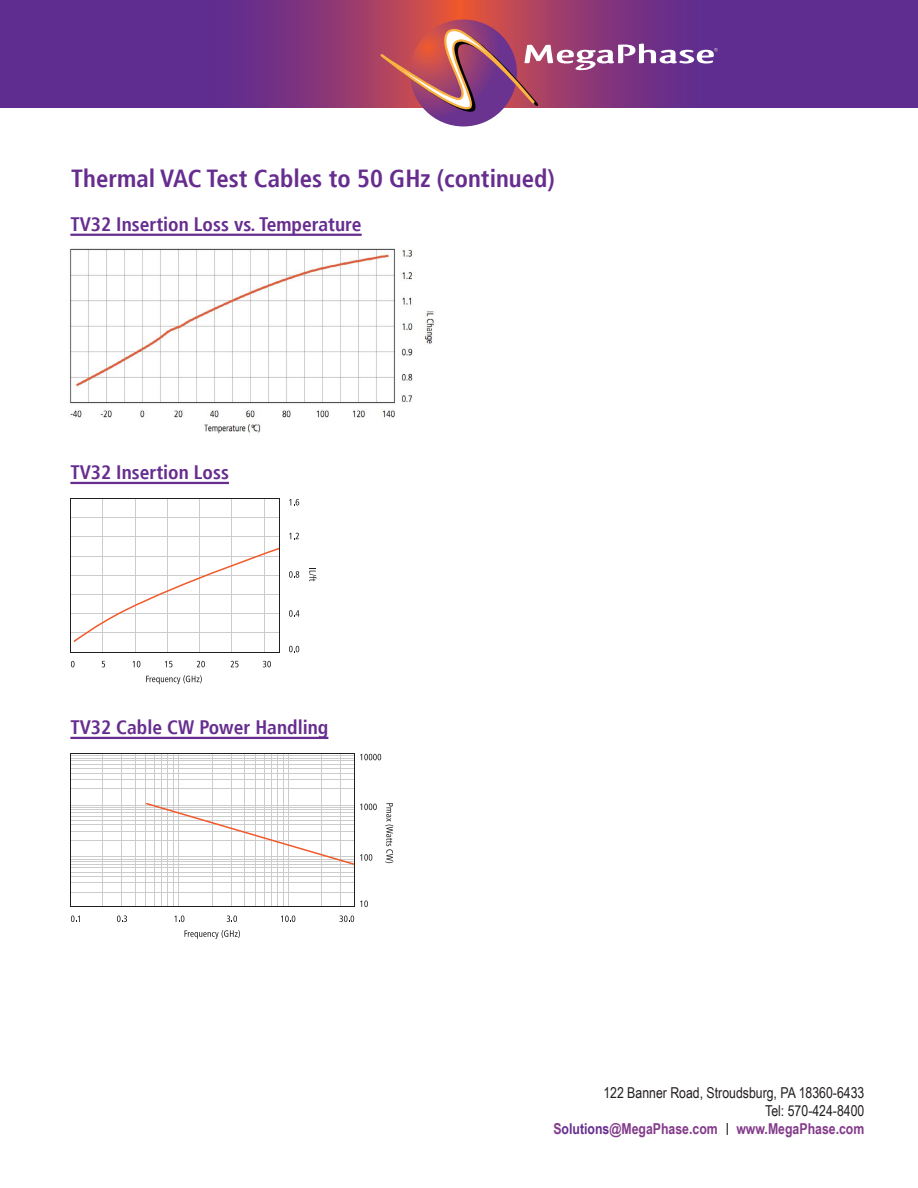
<style>
.page{position:relative;width:918px;height:1188px;background:#fff}
.page>*{position:absolute;margin:0;border:0;box-sizing:border-box;transform-origin:0 0}
.t1{font:700 condensed 24.75px "Frutiger";color:#662d8f}
.t2{font:700 condensed 19.5px "Frutiger";color:#662d8f}
.t3{font:15px "Arial Narrow";color:#231f20}
.t4{font:700 15px "Arial Narrow";color:#833a8a}
.s1{color:#662d8f}
.s2{font-family:"Frutiger";font-weight:400;font-stretch:condensed;font-size:12px;color:#231f20}
</style>
<div class="page">
<div style="left:0;top:0;width:918px;height:107px;background:#5f2d90"></div>
<img style="left:251px;top:0;width:417px;height:107px">
<svg style="left:410px;top:20px;width:107px;height:106px"></svg>
<svg style="left:380px;top:26px;width:338px;height:95px"></svg>
<hr style="left:70px;top:234px;width:292px;height:2px;background:#662d8f">
<hr style="left:70px;top:482px;width:159px;height:2px;background:#662d8f">
<hr style="left:70px;top:737px;width:258px;height:2px;background:#662d8f">
<img style="left:70px;top:248px;width:365px;height:186px">
<hr style="left:103px;top:498px;width:1px;height:154px;background:#cdcccc">
<hr style="left:135px;top:498px;width:1px;height:154px;background:#cdcccc">
<hr style="left:167px;top:498px;width:1px;height:154px;background:#cdcccc">
<hr style="left:199px;top:498px;width:1px;height:154px;background:#cdcccc">
<hr style="left:232px;top:498px;width:1px;height:154px;background:#cdcccc">
<hr style="left:264px;top:498px;width:1px;height:154px;background:#cdcccc">
<hr style="left:70px;top:518px;width:210px;height:1px;background:#cdcccc">
<hr style="left:70px;top:537px;width:210px;height:1px;background:#cdcccc">
<hr style="left:70px;top:575px;width:210px;height:1px;background:#cdcccc">
<hr style="left:70px;top:594px;width:210px;height:1px;background:#cdcccc">
<hr style="left:70px;top:614px;width:210px;height:1px;background:#cdcccc">
<hr style="left:70px;top:633px;width:210px;height:1px;background:#cdcccc">
<hr style="left:70px;top:556px;width:210px;height:1px;background:#cdcccc">
<svg style="left:72px;top:547px;width:207px;height:96px"></svg>
<hr style="left:70px;top:498px;width:210px;height:1px;background:#231f20">
<hr style="left:70px;top:652px;width:210px;height:1px;background:#231f20">
<hr style="left:70px;top:498px;width:1px;height:154px;background:#231f20">
<hr style="left:279px;top:498px;width:1px;height:154px;background:#231f20">
<svg style="left:289px;top:499px;width:10px;height:6px"></svg>
<svg style="left:289px;top:533px;width:10px;height:6px"></svg>
<svg style="left:289px;top:571px;width:10px;height:7px"></svg>
<svg style="left:289px;top:610px;width:10px;height:7px"></svg>
<svg style="left:289px;top:646px;width:10px;height:6px"></svg>
<svg style="left:309px;top:568px;width:7px;height:13px"></svg>
<svg style="left:71px;top:661px;width:4px;height:6px"></svg>
<svg style="left:102px;top:661px;width:3px;height:6px"></svg>
<svg style="left:133px;top:661px;width:7px;height:6px"></svg>
<svg style="left:165px;top:661px;width:7px;height:6px"></svg>
<svg style="left:197px;top:661px;width:8px;height:6px"></svg>
<svg style="left:231px;top:661px;width:8px;height:6px"></svg>
<svg style="left:263px;top:661px;width:8px;height:6px"></svg>
<svg style="left:146px;top:675px;width:56px;height:9px"></svg>
<hr style="left:103px;top:753px;width:1px;height:154px;background:#cdcccc">
<hr style="left:121px;top:753px;width:1px;height:154px;background:#cdcccc">
<hr style="left:135px;top:753px;width:1px;height:154px;background:#cdcccc">
<hr style="left:146px;top:753px;width:1px;height:154px;background:#cdcccc">
<hr style="left:154px;top:753px;width:1px;height:154px;background:#cdcccc">
<hr style="left:161px;top:753px;width:1px;height:154px;background:#cdcccc">
<hr style="left:168px;top:753px;width:1px;height:154px;background:#cdcccc">
<hr style="left:173px;top:753px;width:1px;height:154px;background:#cdcccc">
<hr style="left:178px;top:753px;width:1px;height:154px;background:#cdcccc">
<hr style="left:212px;top:753px;width:1px;height:154px;background:#cdcccc">
<hr style="left:231px;top:753px;width:1px;height:154px;background:#cdcccc">
<hr style="left:245px;top:753px;width:1px;height:154px;background:#cdcccc">
<hr style="left:255px;top:753px;width:1px;height:154px;background:#cdcccc">
<hr style="left:264px;top:753px;width:1px;height:154px;background:#cdcccc">
<hr style="left:271px;top:753px;width:1px;height:154px;background:#cdcccc">
<hr style="left:277px;top:753px;width:1px;height:154px;background:#cdcccc">
<hr style="left:284px;top:753px;width:1px;height:154px;background:#cdcccc">
<hr style="left:288px;top:753px;width:1px;height:154px;background:#cdcccc">
<hr style="left:321px;top:753px;width:1px;height:154px;background:#cdcccc">
<hr style="left:340px;top:753px;width:1px;height:154px;background:#cdcccc">
<hr style="left:70px;top:755px;width:284px;height:1px;background:#cdcccc">
<hr style="left:70px;top:758px;width:284px;height:1px;background:#cdcccc">
<hr style="left:70px;top:761px;width:284px;height:1px;background:#cdcccc">
<hr style="left:70px;top:764px;width:284px;height:1px;background:#cdcccc">
<hr style="left:70px;top:768px;width:284px;height:1px;background:#cdcccc">
<hr style="left:70px;top:773px;width:284px;height:1px;background:#cdcccc">
<hr style="left:70px;top:779px;width:284px;height:1px;background:#cdcccc">
<hr style="left:70px;top:788px;width:284px;height:1px;background:#cdcccc">
<hr style="left:70px;top:805px;width:284px;height:1px;background:#cdcccc">
<hr style="left:70px;top:807px;width:284px;height:1px;background:#cdcccc">
<hr style="left:70px;top:810px;width:284px;height:1px;background:#cdcccc">
<hr style="left:70px;top:812px;width:284px;height:1px;background:#cdcccc">
<hr style="left:70px;top:816px;width:284px;height:1px;background:#cdcccc">
<hr style="left:70px;top:820px;width:284px;height:1px;background:#cdcccc">
<hr style="left:70px;top:824px;width:284px;height:1px;background:#cdcccc">
<hr style="left:70px;top:831px;width:284px;height:1px;background:#cdcccc">
<hr style="left:70px;top:840px;width:284px;height:1px;background:#cdcccc">
<hr style="left:70px;top:857px;width:284px;height:1px;background:#cdcccc">
<hr style="left:70px;top:859px;width:284px;height:1px;background:#cdcccc">
<hr style="left:70px;top:861px;width:284px;height:1px;background:#cdcccc">
<hr style="left:70px;top:864px;width:284px;height:1px;background:#cdcccc">
<hr style="left:70px;top:868px;width:284px;height:1px;background:#cdcccc">
<hr style="left:70px;top:872px;width:284px;height:1px;background:#cdcccc">
<hr style="left:70px;top:877px;width:284px;height:1px;background:#cdcccc">
<hr style="left:70px;top:883px;width:284px;height:1px;background:#cdcccc">
<hr style="left:70px;top:892px;width:284px;height:1px;background:#cdcccc">
<hr style="left:70px;top:753px;width:284px;height:1px;background:#231f20">
<hr style="left:70px;top:907px;width:284px;height:1px;background:#231f20">
<hr style="left:70px;top:753px;width:1px;height:154px;background:#231f20">
<hr style="left:354px;top:753px;width:1px;height:154px;background:#231f20">
<svg style="left:360px;top:754px;width:21px;height:6px"></svg>
<svg style="left:144px;top:802px;width:233px;height:64px"></svg>
<svg style="left:360px;top:900px;width:8px;height:7px"></svg>
<svg style="left:385px;top:803px;width:8px;height:60px"></svg>
<svg style="left:71px;top:916px;width:9px;height:6px"></svg>
<svg style="left:117px;top:916px;width:10px;height:6px"></svg>
<svg style="left:174px;top:916px;width:10px;height:6px"></svg>
<svg style="left:227px;top:916px;width:10px;height:6px"></svg>
<svg style="left:281px;top:916px;width:14px;height:6px"></svg>
<svg style="left:340px;top:916px;width:14px;height:6px"></svg>
<svg style="left:184px;top:930px;width:56px;height:9px"></svg>
<p class="t1" style="left:71px;top:163px;width:485px">Thermal VAC Test Cables to 50 GHz (continued)</p>
<p class="t2" style="left:70px;top:212px;width:293px">TV32 Insertion Loss vs. Temperature</p>
<p class="t2" style="left:70px;top:460px;width:160px">TV32 Insertion Loss</p>
<p class="t2" style="left:70px;top:715px;width:260px">TV32 Cable CW Power Handling</p>
<p class="t3" style="left:603px;top:1081px;width:263px">122 Banner Road, Stroudsburg, PA 18360-6433</p>
<p class="t3" style="left:765px;top:1099px;width:101px">Tel: 570-424-8400</p>
<p class="t4" style="left:553px;top:1117px;width:312px">S<span class="s1">olutions</span>@MegaPhase.com <span class="s2">|</span> www.MegaPhase.com</p>
</div>
